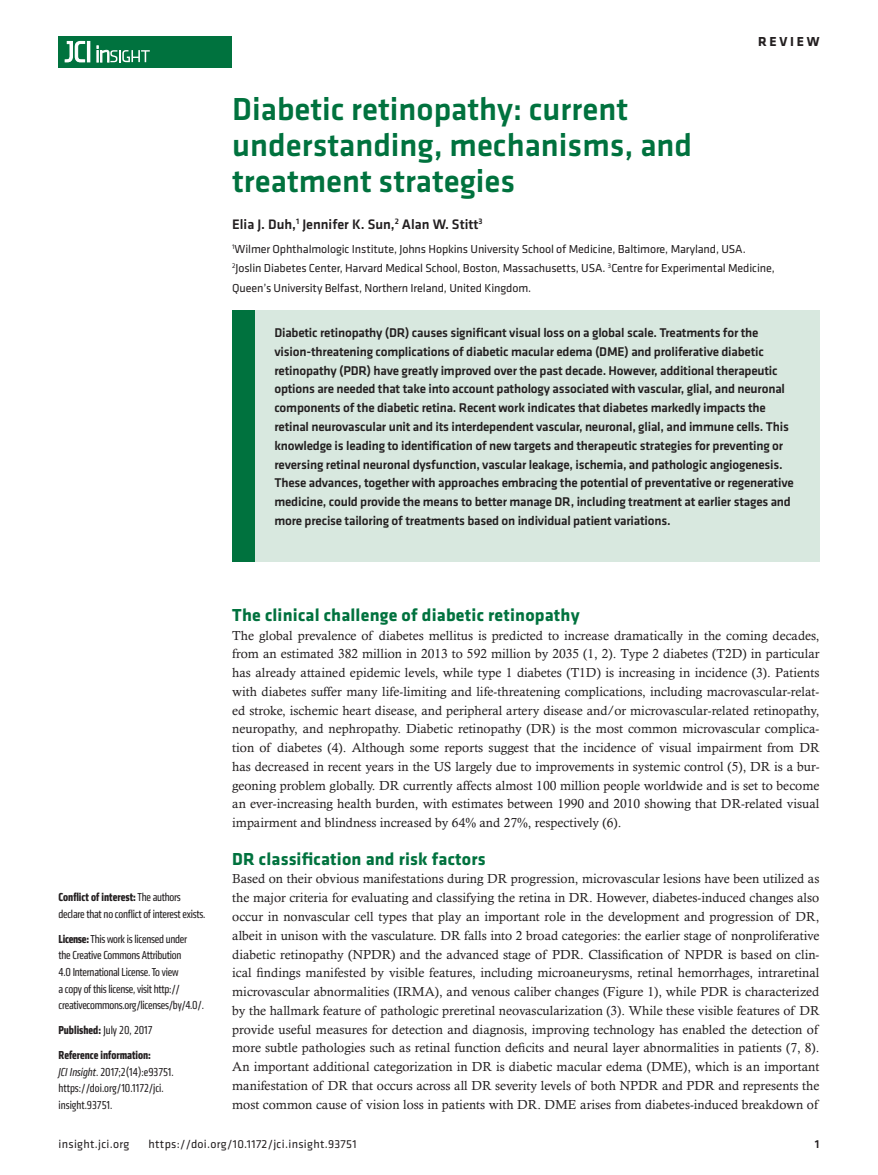
<style>
.page{position:relative;width:878px;height:1175px;background:#fff}
.page>*{position:absolute;margin:0;border:0;box-sizing:border-box;transform-origin:0 0}
.t1{font:500 33px/36px "Klavika Basic";color:#00723e}
.t2{font:700 18px "Klavika";letter-spacing:.01em;color:#00723e}
.t3{font:500 14.25px "Klavika Basic";color:#231f20}
.t4{font:700 13.5px "Klavika Basic";letter-spacing:.2em;color:#231f20}
.t5{font:13.2px/18.8px "Calisto MT Std";color:#231f20;text-align:justify}
.t6{font:500 13.2px/18.8px "Klavika Basic";letter-spacing:-.015em;color:#231f20}
.t7{font:12px/19.5px "Klavika";letter-spacing:-.01em;color:#231f20}
.t8{font:condensed 12px/16.5px "Klavika";letter-spacing:-.02em;color:#231f20}
.t9{font:condensed 12px/16.5px "Klavika";color:#231f20}
.t10{font:12px "Klavika Basic";letter-spacing:.025em;color:#231f20}
.t11{font:700 condensed 12px/25px "Klavika";color:#231f20}
.t12{font:500 12px "Klavika Basic";color:#231f20}
.s1{font-weight:700}
.s2{font-weight:400}
.s3{font-style:italic}
</style>
<div class="page">
<div style="left:59px;top:36px;width:173px;height:31px;background:#00723e"></div>
<hr style="left:87px;top:41px;width:3px;height:21px;background:#fff">
<svg style="left:64px;top:41px;width:21px;height:22px"></svg>
<svg style="left:97px;top:46px;width:53px;height:16px"></svg>
<div style="left:232px;top:310px;width:587px;height:252px;background:#d8e8df"></div>
<div style="left:232px;top:310px;width:22px;height:252px;background:#00723e"></div>
<p class="t4" style="left:758px;top:32px;width:63px">REVIEW</p>
<h1 class="t1" style="left:232px;top:91px;width:461px">Diabetic retinopathy: current understanding, mechanisms, and treatment strategies</h1>
<p class="t3" style="left:232px;top:214px;width:252px">Elia J. Duh,<sup>1</sup> Jennifer K. Sun,<sup>2</sup> Alan W. Stitt<sup>3</sup></p>
<p class="t7" style="left:232px;top:238px;width:544px"><sup>1</sup>Wilmer Ophthalmologic Institute, Johns Hopkins University School of Medicine, Baltimore, Maryland, USA.<br><sup>2</sup>Joslin Diabetes Center, Harvard Medical School, Boston, Massachusetts, USA. <sup>3</sup>Centre for Experimental Medicine,<br>Queen’s University Belfast, Northern Ireland, United Kingdom.</p>
<p class="t6" style="left:274px;top:323px;width:521px">Diabetic retinopathy (DR) causes significant visual loss on a global scale. Treatments for the vision-threatening complications of diabetic macular edema (DME) and proliferative diabetic retinopathy (PDR) have greatly improved over the past decade. However, additional therapeutic options are needed that take into account pathology associated with vascular, glial, and neuronal components of the diabetic retina. Recent work indicates that diabetes markedly impacts the retinal neurovascular unit and its interdependent vascular, neuronal, glial, and immune cells. This knowledge is leading to identification of new targets and therapeutic strategies for preventing or reversing retinal neuronal dysfunction, vascular leakage, ischemia, and pathologic angiogenesis.<br>These advances, together with approaches embracing the potential of preventative or regenerative medicine, could provide the means to better manage DR, including treatment at earlier stages and more precise tailoring of treatments based on individual patient variations.</p>
<p class="t8" style="left:59px;top:889px;width:148px"><span class="s1">Conflict of interest:</span> The authors declare that no conflict of interest exists.</p>
<p class="t8" style="left:59px;top:930px;width:147px"><span class="s1">License:</span> This work is licensed under<br>the Creative Commons Attribution<br>4.0 International License. To view<br>a copy of this license, visit http:// creativecommons.org/licenses/by/4.0/.</p>
<p class="t11" style="left:59px;top:1017px;width:95px">Published: <span class="s2">July 20, 2017<br></span>Reference information:</p>
<p class="t9" style="left:59px;top:1063px;width:117px"><span class="s3">JCI Insight</span>. 2017;2(14):e93751. https://doi.org/10.1172/jci. insight.93751.</p>
<h2 class="t2" style="left:232px;top:602px;width:349px">The clinical challenge of diabetic retinopathy</h2>
<p class="t5" style="left:232px;top:625px;width:588px">The global prevalence of diabetes mellitus is predicted to increase dramatically in the coming decades, from an estimated 382 million in 2013 to 592 million by 2035 (1, 2). Type 2 diabetes (T2D) in particular has already attained epidemic levels, while type 1 diabetes (T1D) is increasing in incidence (3). Patients with diabetes suffer many life-limiting and life-threatening complications, including macrovascular-relat&shy;ed stroke, ischemic heart disease, and peripheral artery disease and/or microvascular-related retinopathy, neuropathy, and nephropathy. Diabetic retinopathy (DR) is the most common microvascular complica&shy;tion of diabetes (4). Although some reports suggest that the incidence of visual impairment from DR has decreased in recent years in the US largely due to improvements in systemic control (5), DR is a bur&shy;geoning problem globally. DR currently affects almost 100 million people worldwide and is set to become an ever-increasing health burden, with estimates between 1990 and 2010 showing that DR-related visual impairment and blindness increased by 64% and 27%, respectively (6).</p>
<h2 class="t2" style="left:232px;top:845px;width:255px">DR classification and risk factors</h2>
<p class="t5" style="left:232px;top:869px;width:588px">Based on their obvious manifestations during DR progression, microvascular lesions have been utilized as the major criteria for evaluating and classifying the retina in DR. However, diabetes-induced changes also occur in nonvascular cell types that play an important role in the development and progression of DR, albeit in unison with the vasculature. DR falls into 2 broad categories: the earlier stage of nonproliferative diabetic retinopathy (NPDR) and the advanced stage of PDR. Classification of NPDR is based on clin&shy;ical findings manifested by visible features, including microaneurysms, retinal hemorrhages, intraretinal microvascular abnormalities (IRMA), and venous caliber changes (Figure 1), while PDR is characterized by the hallmark feature of pathologic preretinal neovascularization (3). While these visible features of DR provide useful measures for detection and diagnosis, improving technology has enabled the detection of more subtle pathologies such as retinal function deficits and neural layer abnormalities in patients (7, 8).<br>An important additional categorization in DR is diabetic macular edema (DME), which is an important manifestation of DR that occurs across all DR severity levels of both NPDR and PDR and represents the most common cause of vision loss in patients with DR. DME arises from diabetes-induced breakdown of</p>
<p class="t10" style="left:58px;top:1135px;width:72px">insight.jci.org</p>
<p class="t10" style="left:148px;top:1135px;width:209px">https://doi.org/10.1172/jci.insight.93751</p>
<p class="t12" style="left:814px;top:1135px;width:6px">1</p>
</div>
